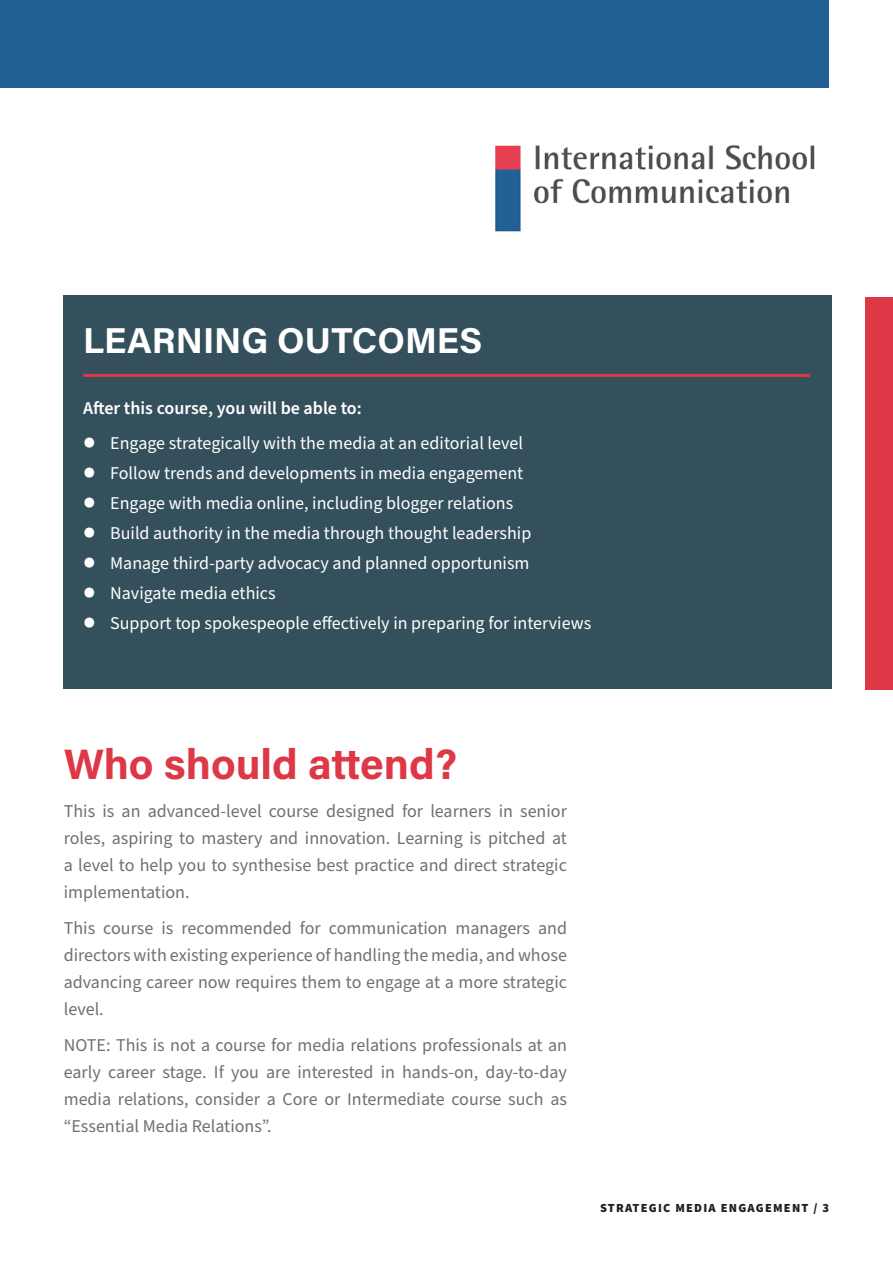
<style>
.page{position:relative;width:893px;height:1263px;background:#fff}
.page>*{position:absolute;margin:0;border:0;box-sizing:border-box;transform-origin:0 0}
.ISOC_H1_red{font:700 42.6px "Acumin Pro";color:#de3847}
.ISOC_H1_white{font:700 36px "Acumin Pro";color:#fff}
.ISOC_large_body_text{font:18px/27px "Source Sans Pro";color:#6d7172;text-align:justify}
.t1{font:18px "Source Sans Pro";color:#fff}
.ISOC_H3_white{font:600 18px "Source Sans Pro";color:#fff}
.t2{font:900 12.3px "Source Sans Pro";letter-spacing:.1em;color:#231f20}
.s1{font-weight:700;font-size:36px}
</style>
<div class="page">
<div style="left:0;top:0;width:829px;height:88px;background:#236195"></div>
<div style="left:865px;top:298px;width:28px;height:392px;background:#de3847"></div>
<img style="left:495px;top:145px;width:320px;height:87px">
<div style="left:64px;top:295px;width:768px;height:394px;background:#33505c"></div>
<hr style="left:83px;top:374px;width:727px;height:3px;background:#de3847">
<p class="ISOC_H1_white" style="left:83px;top:315px;width:401px">LEARNING OUTCOMES</p>
<p class="ISOC_H3_white" style="left:83px;top:396px;width:280px">After this course, you will be able to:</p>
<p class="t1" style="left:83px;top:431px;width:441px"><span class="s1">•</span> Engage strategically with the media at an editorial level</p>
<p class="t1" style="left:83px;top:461px;width:442px"><span class="s1">•</span> Follow trends and developments in media engagement</p>
<p class="t1" style="left:83px;top:491px;width:432px"><span class="s1">•</span> Engage with media online, including blogger relations</p>
<p class="t1" style="left:83px;top:521px;width:450px"><span class="s1">•</span> Build authority in the media through thought leadership</p>
<p class="t1" style="left:83px;top:551px;width:448px"><span class="s1">•</span> Manage third-party advocacy and planned opportunism</p>
<p class="t1" style="left:83px;top:581px;width:194px"><span class="s1">•</span> Navigate media ethics</p>
<p class="t1" style="left:83px;top:611px;width:509px"><span class="s1">•</span> Support top spokespeople effectively in preparing for interviews</p>
<p class="ISOC_H1_red" style="left:64px;top:734px;width:395px">Who should attend?</p>
<p class="ISOC_large_body_text" style="left:64px;top:798px;width:505px">This is an advanced-level course designed for learners in senior roles, aspiring to mastery and innovation. Learning is pitched at a level to help you to synthesise best practice and direct strategic implementation.</p>
<p class="ISOC_large_body_text" style="left:64px;top:915px;width:505px">This course is recommended for communication managers and directors with existing experience of handling the media, and whose advancing career now requires them to engage at a more strategic level.</p>
<p class="ISOC_large_body_text" style="left:64px;top:1032px;width:505px">NOTE: This is not a course for media relations professionals at an early career stage. If you are interested in hands-on, day-to-day media relations, consider a Core or Intermediate course such as “Essential Media Relations”.</p>
<p class="t2" style="left:600px;top:1199px;width:231px">STRATEGIC MEDIA ENGAGEMENT / 3</p>
</div>
